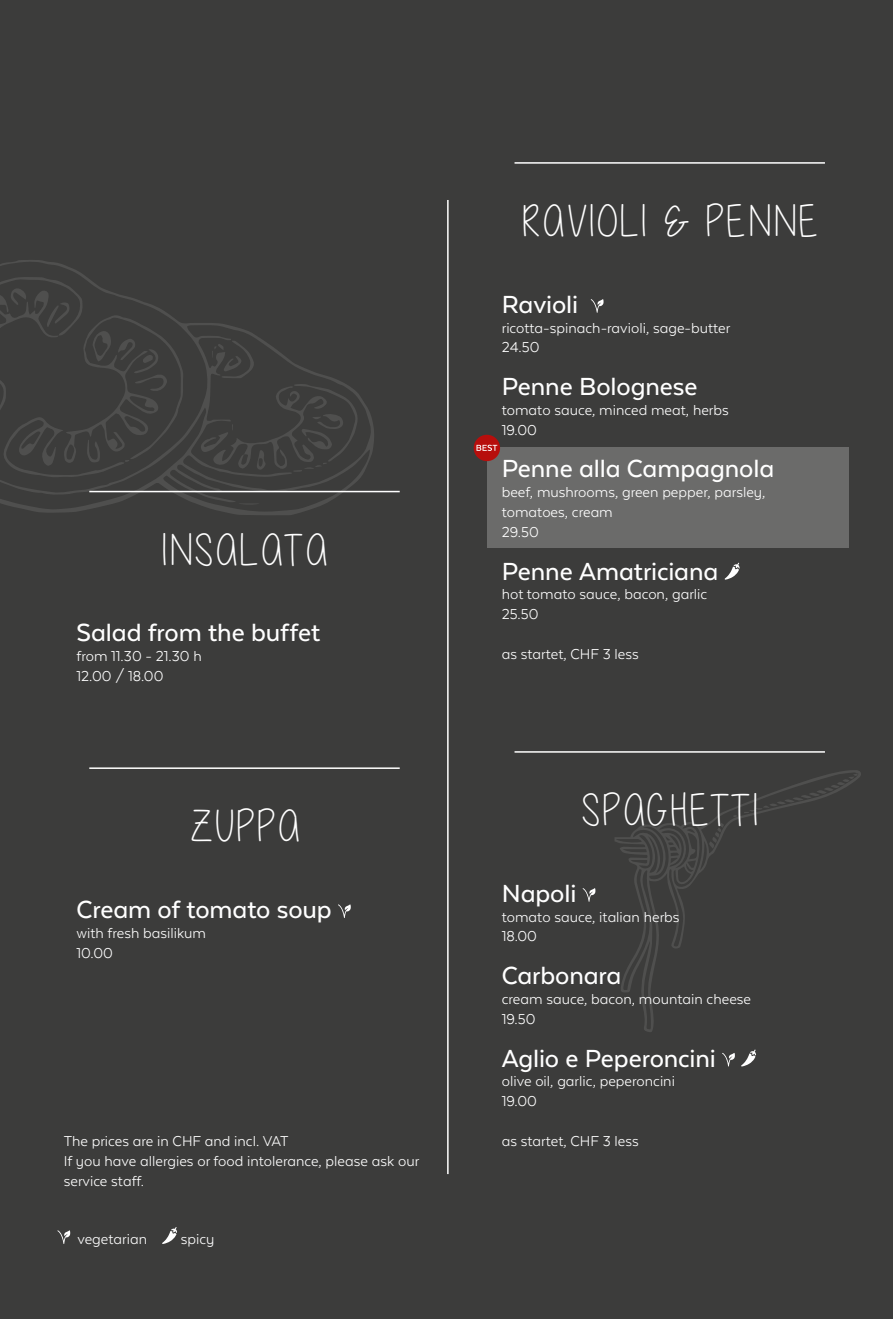
<style>
.page{position:relative;width:893px;height:1319px;background:#fff}
.page>*{position:absolute;margin:0;border:0;box-sizing:border-box;transform-origin:0 0}
.t1{font:45px "Alittlesunshine";letter-spacing:.06em;color:#fff}
.t2{font:500 28.5px "Texta Alt";letter-spacing:-.005em;color:#fff}
.t3{font:16.5px/19.8px "Texta Alt";color:#fff}
</style>
<div class="page">
<div style="left:0;top:0;width:893px;height:1318px;background:#3c3c3b"></div>
<svg style="left:615px;top:770px;width:246px;height:262px"></svg>
<svg style="left:708px;top:822px;width:16px;height:26px"></svg>
<svg style="left:744px;top:773px;width:114px;height:40px"></svg>
<svg style="left:733px;top:814px;width:4px;height:4px"></svg>
<svg style="left:0;top:260px;width:375px;height:255px"></svg>
<svg style="left:0;top:277px;width:183px;height:200px"></svg>
<svg style="left:200px;top:384px;width:158px;height:88px"></svg>
<svg style="left:212px;top:340px;width:43px;height:38px"></svg>
<svg style="left:238px;top:503px;width:22px;height:2px"></svg>
<div style="left:487px;top:447px;width:362px;height:101px;background:#6b6b6a"></div>
<div style="left:474px;top:434px;width:26px;height:27px;background:#b70e0c;border-radius:50%"></div>
<svg style="left:476px;top:444px;width:21px;height:7px"></svg>
<hr style="left:89px;top:767px;width:311px;height:1px;background:#fff">
<svg style="left:338px;top:904px;width:13px;height:13px"></svg>
<hr style="left:514px;top:751px;width:311px;height:1px;background:#fff">
<svg style="left:583px;top:888px;width:12px;height:13px"></svg>
<svg style="left:722px;top:1053px;width:13px;height:13px"></svg>
<svg style="left:741px;top:1049px;width:15px;height:17px"></svg>
<hr style="left:447px;top:200px;width:2px;height:973px;background:#fff">
<hr style="left:514px;top:162px;width:311px;height:2px;background:#fff">
<svg style="left:591px;top:299px;width:13px;height:14px"></svg>
<svg style="left:725px;top:562px;width:15px;height:17px"></svg>
<svg style="left:57px;top:1230px;width:13px;height:13px"></svg>
<svg style="left:162px;top:1227px;width:15px;height:16px"></svg>
<hr style="left:89px;top:490px;width:311px;height:2px;background:#fff">
<h1 class="t1" style="left:162px;top:526px;width:167px">INSALATA</h1>
<h2 class="t2" style="left:77px;top:618px;width:245px">Salad from the buffet</h2>
<p class="t3" style="left:77px;top:646px;width:127px">from 11.30 - 21.30 h<br>12.00 / 18.00</p>
<h1 class="t1" style="left:189px;top:802px;width:112px">ZUPPA</h1>
<h2 class="t2" style="left:77px;top:894px;width:257px">Cream of tomato soup</h2>
<p class="t3" style="left:77px;top:922px;width:131px">with fresh basilikum<br>10.00</p>
<p class="t3" style="left:64px;top:1130px;width:357px">The prices are in CHF and incl. VAT<br>If you have allergies or food intolerance, please ask our service staff.</p>
<p class="t3" style="left:77px;top:1228px;width:71px">vegetarian</p>
<p class="t3" style="left:181px;top:1228px;width:35px">spicy</p>
<h1 class="t1" style="left:522px;top:197px;width:297px">RAVIOLI &amp; PENNE</h1>
<h2 class="t2" style="left:502px;top:289px;width:78px">Ravioli</h2>
<p class="t3" style="left:502px;top:317px;width:230px">ricotta-spinach-ravioli, sage-butter<br>24.50</p>
<h2 class="t2" style="left:502px;top:372px;width:197px">Penne Bolognese</h2>
<p class="t3" style="left:502px;top:400px;width:229px">tomato sauce, minced meat, herbs<br>19.00</p>
<h2 class="t2" style="left:502px;top:454px;width:274px">Penne alla Campagnola</h2>
<p class="t3" style="left:502px;top:482px;width:265px">beef, mushrooms, green pepper, parsley, tomatoes, cream<br>29.50</p>
<h2 class="t2" style="left:502px;top:556px;width:218px">Penne Amatriciana</h2>
<p class="t3" style="left:502px;top:584px;width:207px">hot tomato sauce, bacon, garlic<br>25.50</p>
<p class="t3" style="left:502px;top:643px;width:139px">as startet, CHF 3 less</p>
<h1 class="t1" style="left:582px;top:786px;width:177px">SPAGHETTI</h1>
<h2 class="t2" style="left:502px;top:878px;width:76px">Napoli</h2>
<p class="t3" style="left:502px;top:906px;width:179px">tomato sauce, italian herbs<br>18.00</p>
<h2 class="t2" style="left:502px;top:960px;width:121px">Carbonara</h2>
<p class="t3" style="left:502px;top:988px;width:251px">cream sauce, bacon, mountain cheese<br>19.50</p>
<h2 class="t2" style="left:502px;top:1043px;width:216px">Aglio e Peperoncini</h2>
<p class="t3" style="left:502px;top:1071px;width:175px">olive oil, garlic, peperoncini<br>19.00</p>
<p class="t3" style="left:502px;top:1130px;width:139px">as startet, CHF 3 less</p>
</div>
